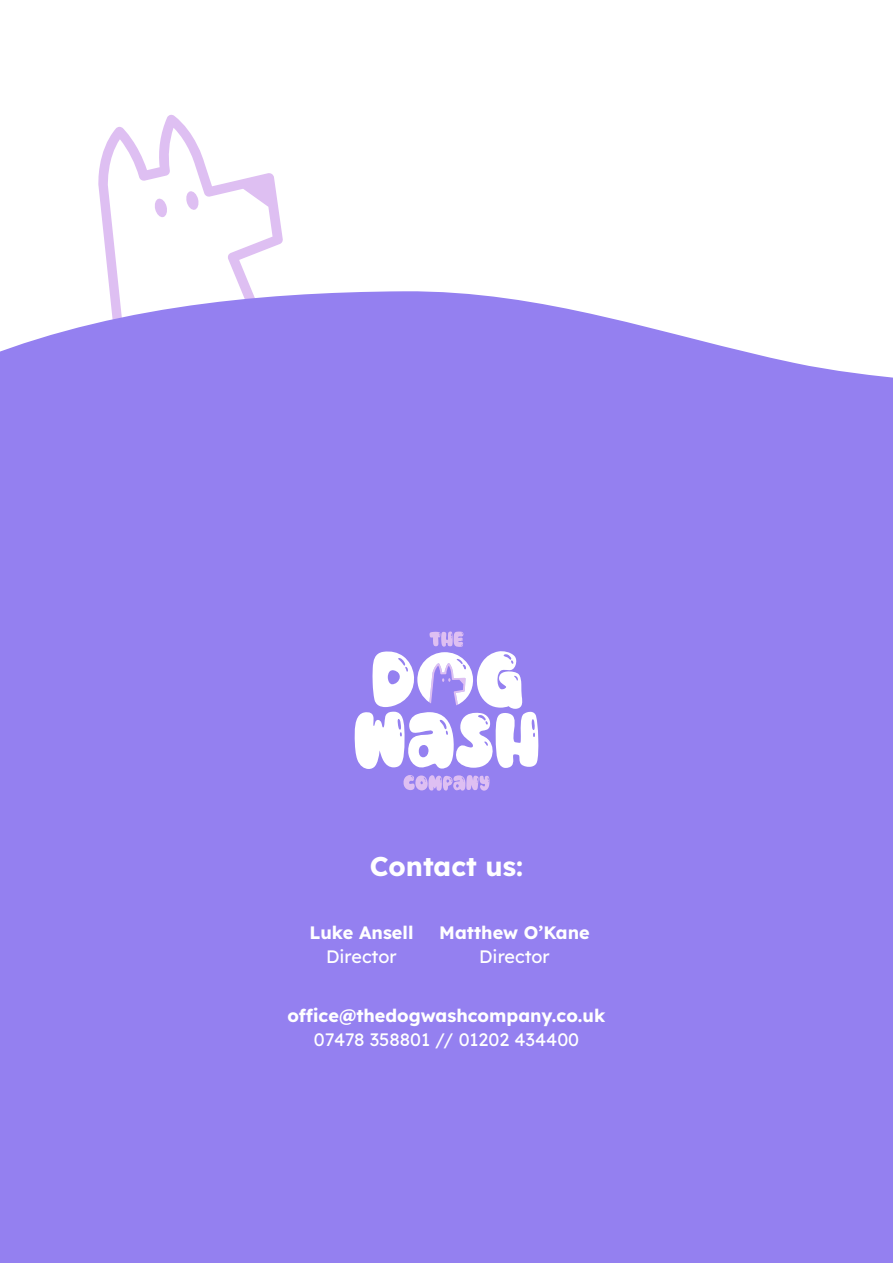
<style>
.page{position:relative;width:893px;height:1263px;background:#fff}
.page>*{position:absolute;margin:0;border:0;box-sizing:border-box;transform-origin:0 0}
.t1{font:700 27px "Lexend";color:#fff}
.t2{font:700 18px "Lexend";color:#fff}
.t3{font:18px "Lexend";color:#fff}
</style>
<div class="page">
<svg style="left:98px;top:115px;width:185px;height:175px"></svg>
<div style="left:0;top:290px;width:893px;height:973px;background:#9480f0"></div>
<svg style="left:354px;top:631px;width:184px;height:138px"></svg>
<svg style="left:403px;top:775px;width:86px;height:16px"></svg>
<h1 class="t1" style="left:370px;top:845px;width:155px">Contact us:</h1>
<p class="t2" style="left:309px;top:918px;width:106px">Luke Ansell</p>
<p class="t3" style="left:326px;top:943px;width:72px">Director</p>
<p class="t2" style="left:439px;top:918px;width:152px">Matthew O’Kane</p>
<p class="t3" style="left:479px;top:943px;width:72px">Director</p>
<p class="t2" style="left:288px;top:1001px;width:319px">office@thedogwashcompany.co.uk</p>
<p class="t3" style="left:314px;top:1026px;width:267px">07478 358801 // 01202 434400</p>
</div>
